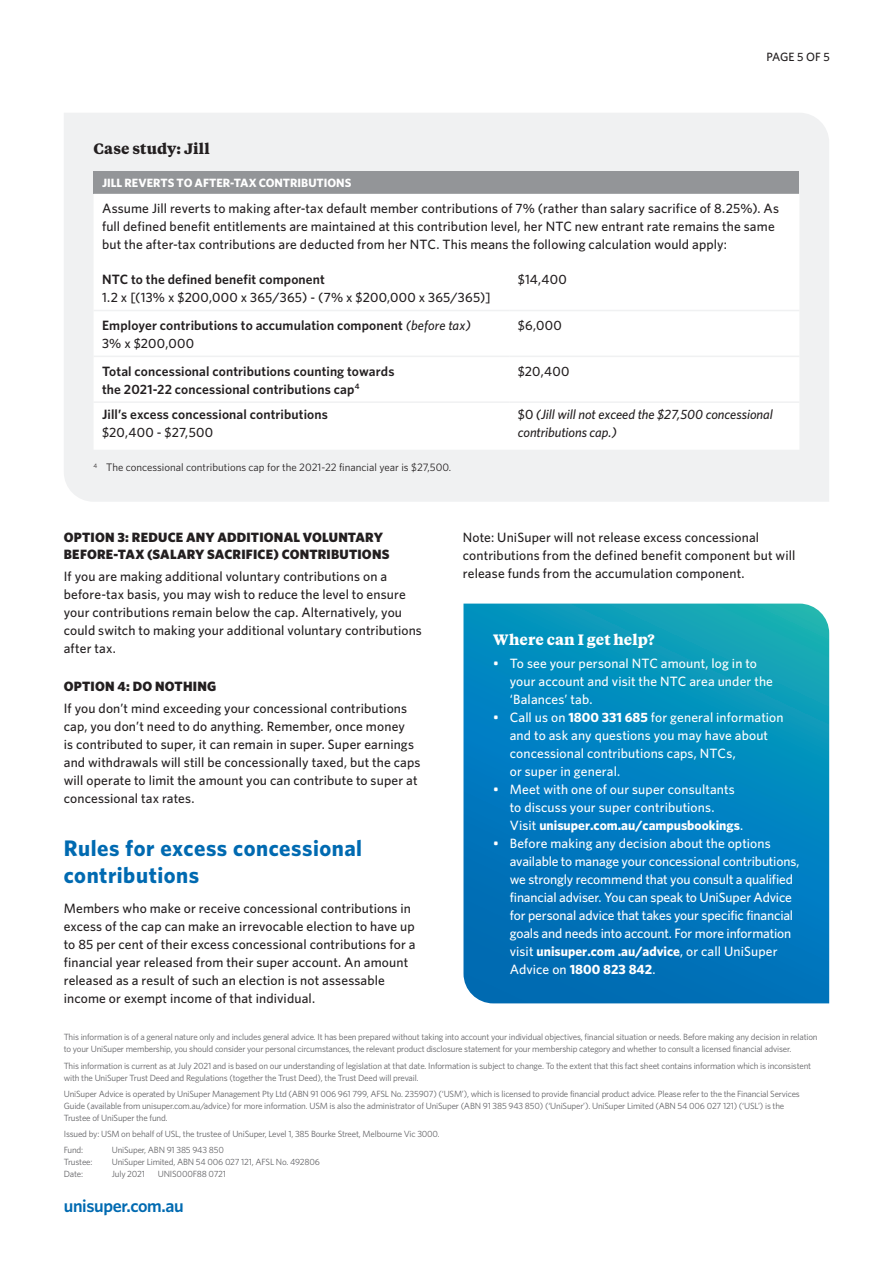
<style>
.page{position:relative;width:893px;height:1263px;background:#fff}
.page>*{position:absolute;margin:0;border:0;box-sizing:border-box;transform-origin:0 0}
.t1{font:700 22.5px/27px "Whitney";letter-spacing:.025em;color:#006ab1}
.t2{font:600 18px "Whitney";letter-spacing:-.02em;color:#006ab1}
.t3{font:700 15px "Tiempos Text";letter-spacing:.005em;color:#fff}
.t4{font:700 15px "Tiempos Text";letter-spacing:.01em;color:#231f20}
.t5{font:500 13.5px/18px "Whitney";letter-spacing:.01em;color:#231f20}
.t6{font:500 13.5px/18px "Whitney";color:#fff}
.t7{font:600 13.5px/18px "Whitney";letter-spacing:.01em;color:#231f20}
.t8{font:900 13.5px/16.5px "Whitney";letter-spacing:.015em;color:#231f20}
.t9{font:italic 500 13.5px/18px "Whitney";letter-spacing:-.005em;color:#231f20}
.t10{font:700 12px "Whitney";color:#fff}
.t11{font:500 12px "Whitney";letter-spacing:-.015em;color:#231f20}
.t12{font:10.8px "Whitney";color:#231f20}
.t13{font:9px/12px "Whitney";letter-spacing:-.02em;color:#636366}
.s1{font-weight:500;font-style:italic}
.s2{font-weight:500}
.s3{font-style:normal}
.s4{font-weight:700}
</style>
<div class="page">
<div style="left:64px;top:113px;width:765px;height:389px;background:#f0f1f2"></div>
<div style="left:94px;top:171px;width:705px;height:23px;background:#939598"></div>
<svg style="left:94px;top:194px;width:705px;height:256px"></svg>
<hr style="left:94px;top:310px;width:415px;height:1px;background:#f0f1f2">
<hr style="left:509px;top:310px;width:290px;height:1px;background:#f0f1f2">
<hr style="left:94px;top:356px;width:415px;height:1px;background:#f0f1f2">
<hr style="left:509px;top:356px;width:290px;height:1px;background:#f0f1f2">
<hr style="left:94px;top:401px;width:415px;height:2px;background:#f0f1f2">
<hr style="left:509px;top:401px;width:290px;height:2px;background:#f0f1f2">
<svg style="left:463px;top:604px;width:366px;height:399px;background:#0583bd"></svg>
<p class="t11" style="left:766px;top:49px;width:65px">PAGE 5 OF 5</p>
<p class="t4" style="left:94px;top:139px;width:118px">Case study: Jill</p>
<p class="t10" style="left:102px;top:175px;width:251px">JILL REVERTS TO AFTER-TAX CONTRIBUTIONS</p>
<p class="t5" style="left:102px;top:199px;width:678px">Assume Jill reverts to making after-tax default member contributions of 7% (rather than salary sacrifice of 8.25%). As full defined benefit entitlements are maintained at this contribution level, her NTC new entrant rate remains the same but the after-tax contributions are deducted from her NTC. This means the following calculation would apply:</p>
<p class="t7" style="left:102px;top:270px;width:224px">NTC to the defined benefit component</p>
<p class="t5" style="left:102px;top:288px;width:390px">1.2 x [(13% x $200,000 x 365/365) - (7% x $200,000 x 365/365)]</p>
<p class="t5" style="left:518px;top:270px;width:51px">$14,400</p>
<p class="t7" style="left:102px;top:316px;width:370px">Employer contributions to accumulation component <span class="s1">(before tax)<br></span><span class="s2">3% x $200,000</span></p>
<p class="t5" style="left:518px;top:316px;width:46px">$6,000</p>
<p class="t7" style="left:102px;top:362px;width:294px">Total concessional contributions counting towards the 2021-22 concessional contributions cap<sup>4</sup></p>
<p class="t5" style="left:518px;top:362px;width:53px">$20,400</p>
<p class="t7" style="left:102px;top:405px;width:227px">Jill’s excess concessional contributions</p>
<p class="t5" style="left:102px;top:423px;width:113px">$20,400 - $27,500</p>
<p class="t9" style="left:518px;top:405px;width:257px"><span class="s3">$0</span> (Jill will not exceed the $27,500 concessional contributions cap.)</p>
<p class="t12" style="left:94px;top:460px;width:359px"><sup>4</sup> The concessional contributions cap for the 2021-22 financial year is $27,500.</p>
<p class="t8" style="left:64px;top:529px;width:327px">OPTION 3: REDUCE ANY ADDITIONAL VOLUNTARY<br>BEFORE-TAX (SALARY SACRIFICE) CONTRIBUTIONS</p>
<p class="t5" style="left:64px;top:567px;width:360px">If you are making additional voluntary contributions on a before-tax basis, you may wish to reduce the level to ensure your contributions remain below the cap. Alternatively, you could switch to making your additional voluntary contributions after tax.</p>
<p class="t8" style="left:64px;top:677px;width:154px">OPTION 4: DO NOTHING</p>
<p class="t5" style="left:64px;top:699px;width:358px">If you don’t mind exceeding your concessional contributions cap, you don’t need to do anything. Remember, once money<br>is contributed to super, it can remain in super. Super earnings and withdrawals will still be concessionally taxed, but the caps will operate to limit the amount you can contribute to super at concessional tax rates.</p>
<h1 class="t1" style="left:64px;top:834px;width:300px">Rules for excess concessional contributions</h1>
<p class="t5" style="left:64px;top:899px;width:353px">Members who make or receive concessional contributions in excess of the cap can make an irrevocable election to have up to 85 per cent of their excess concessional contributions for a financial year released from their super account. An amount released as a result of such an election is not assessable income or exempt income of that individual.</p>
<p class="t5" style="left:463px;top:528px;width:334px">Note: UniSuper will not release excess concessional contributions from the defined benefit component but will release funds from the accumulation component.</p>
<p class="t3" style="left:493px;top:629px;width:163px">Where can I get help?</p>
<p class="t6" style="left:510px;top:654px;width:265px;text-indent:-16px">• To see your personal NTC amount, log in to your account and visit the NTC area under the ‘Balances’ tab.</p>
<p class="t6" style="left:510px;top:708px;width:275px;text-indent:-16px">• Call us on <span class="s4">1800 331 685</span> for general information and to ask any questions you may have about concessional contributions caps, NTCs,<br>or super in general.</p>
<p class="t6" style="left:510px;top:780px;width:235px;text-indent:-16px">• Meet with one of our super consultants to discuss your super contributions.<br>Visit <span class="s4">unisuper.com.au/campusbookings</span>.</p>
<p class="t6" style="left:510px;top:834px;width:291px;text-indent:-16px">• Before making any decision about the options available to manage your concessional contributions, we strongly recommend that you consult a qualified financial adviser. You can speak to UniSuper Advice for personal advice that takes your specific financial goals and needs into account. For more information visit <span class="s4">unisuper.com .au/advice</span>, or call UniSuper Advice on <span class="s4">1800 823 842</span>.</p>
<p class="t13" style="left:64px;top:1031px;width:755px">This information is of a general nature only and includes general advice. It has been prepared without taking into account your individual objectives, financial situation or needs. Before making any decision in relation to your UniSuper membership, you should consider your personal circumstances, the relevant product disclosure statement for your membership category and whether to consult a licensed financial adviser.</p>
<p class="t13" style="left:64px;top:1059px;width:749px">This information is current as at July 2021 and is based on our understanding of legislation at that date. Information is subject to change. To the extent that this fact sheet contains information which is inconsistent with the UniSuper Trust Deed and Regulations (together the Trust Deed), the Trust Deed will prevail.</p>
<p class="t13" style="left:64px;top:1087px;width:738px">UniSuper Advice is operated by UniSuper Management Pty Ltd (ABN 91 006 961 799, AFSL No. 235907) (‘USM’), which is licensed to provide financial product advice. Please refer to the the Financial Services<br>Guide (available from unisuper.com.au/advice) for more information. USM is also the administrator of UniSuper (ABN 91 385 943 850) (‘UniSuper’). UniSuper Limited (ABN 54 006 027 121) (‘USL’) is the<br>Trustee of UniSuper the fund.</p>
<p class="t13" style="left:64px;top:1126px;width:377px;line-height:16.2px">Issued by: USM on behalf of USL, the trustee of UniSuper, Level 1, 385 Bourke Street, Melbourne Vic 3000.<br>Fund:</p>
<p class="t13" style="left:112px;top:1144px;width:114px">UniSuper, ABN 91 385 943 850</p>
<p class="t13" style="left:64px;top:1156px;width:30px">Trustee:</p>
<p class="t13" style="left:112px;top:1156px;width:210px">UniSuper Limited, ABN 54 006 027 121, AFSL No. 492806</p>
<p class="t13" style="left:64px;top:1168px;width:21px">Date:</p>
<p class="t13" style="left:112px;top:1168px;width:35px">July 2021</p>
<p class="t13" style="left:158px;top:1168px;width:70px">UNIS000F88 0721</p>
<h2 class="t2" style="left:64px;top:1194px;width:122px">unisuper.com.au</h2>
</div>
